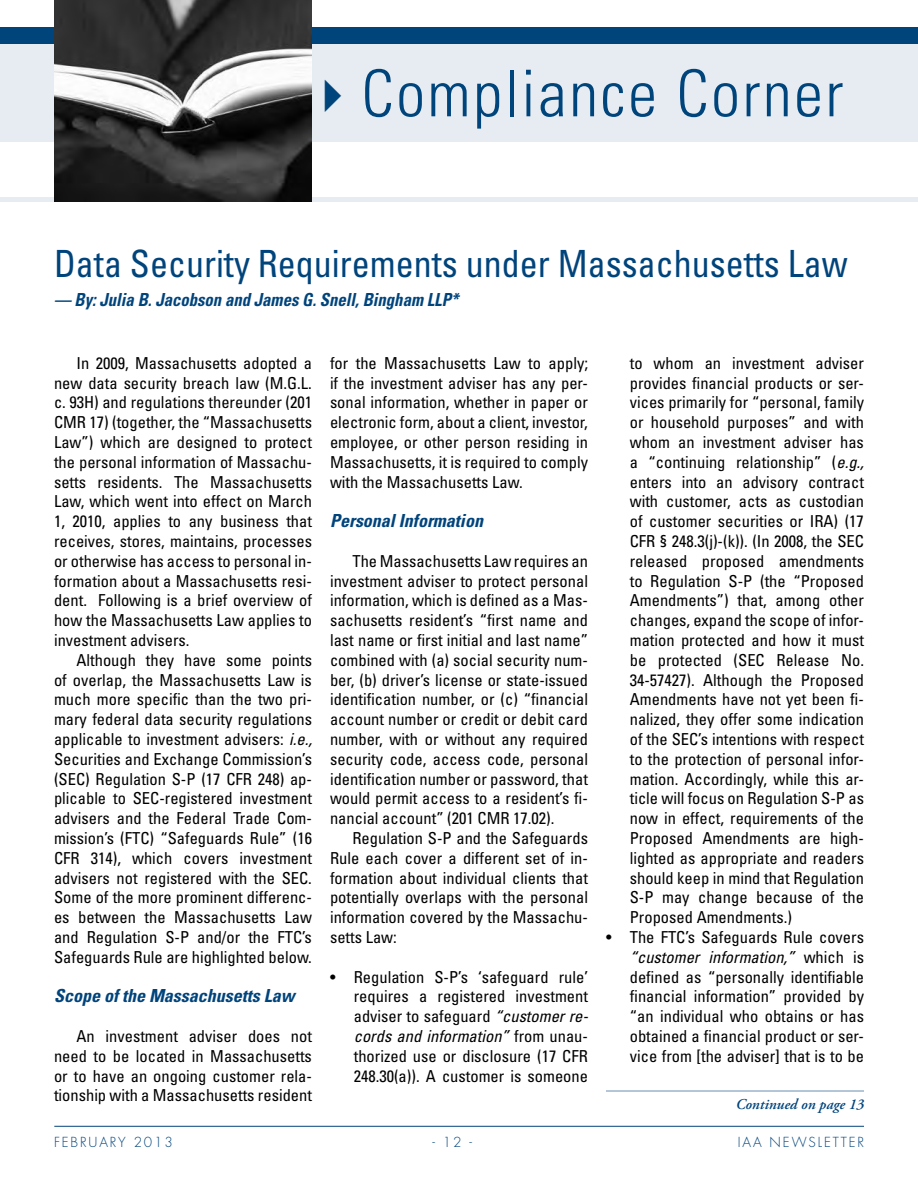
<style>
.page{position:relative;width:918px;height:1188px;background:#fff}
.page>*{position:absolute;margin:0;border:0;box-sizing:border-box;transform-origin:0 0}
.t1{font:300 condensed 64.5px "Univers";letter-spacing:.04em;color:#00447c}
.t2{font:condensed 37.5px "Univers";color:#00447c;scale:.96 1}
.t3{font:italic 700 condensed 18px "Univers";color:#00447c;scale:.93 1}
.t4{font:italic 700 condensed 18px "Univers";color:#00447c}
.t5{font:condensed 16.5px/19.8px "Univers";color:#000;text-align:justify}
.t6{font:italic 600 15px "Adobe Garamond Pro";color:#00447c}
.t7{font:300 13.5px "Futura";letter-spacing:.14em;color:#00447c}
.s1{font-style:italic}
</style>
<div class="page">
<hr style="left:54px;top:1126px;width:810px;height:1px;background:#00447c">
<div style="left:0;top:43px;width:918px;height:99px;background:#e6ecf2"></div>
<div style="left:0;top:27px;width:918px;height:16px;background:#00447c"></div>
<hr style="left:0;top:198px;width:918px;height:4px;background:#e6ecf2">
<img style="left:54px;top:0;width:257px;height:201px">
<hr style="left:606px;top:1090px;width:258px;height:2px;background:#99b4cb">
<h1 class="t1" style="left:361px;top:55px;width:483px">Compliance Corner</h1>
<h2 class="t2" style="left:54px;top:240px;width:828px">Data Security Requirements under Massachusetts Law</h2>
<p class="t3" style="left:54px;top:289px;width:436px">— By: Julia B. Jacobson and James G. Snell, Bingham LLP*</p>
<p class="t5" style="left:54px;top:353px;width:260px;text-indent:22px">In 2009, Massachusetts adopted a new data security breach law (M.G.L. c. 93H) and regulations thereunder (201<br>CMR 17) (together, the “Massachusetts Law”) which are designed to protect the personal information of Massachu&shy;setts residents. The Massachusetts Law, which went into effect on March 1, 2010, applies to any business that receives, stores, maintains, processes or otherwise has access to personal in&shy;formation about a Massachusetts resi&shy;dent. Following is a brief overview of how the Massachusetts Law applies to investment advisers.</p>
<p class="t5" style="left:54px;top:650px;width:260px;text-indent:22px">Although they have some points of overlap, the Massachusetts Law is much more specific than the two pri&shy;mary federal data security regulations applicable to investment advisers: <span class="s1">i.e., </span>Securities and Exchange Commission’s (SEC) Regulation S-P (17 CFR 248) ap&shy;plicable to SEC-registered investment advisers and the Federal Trade Com&shy;mission’s (FTC) “Safeguards Rule” (16<br>CFR 314), which covers investment advisers not registered with the SEC.<br>Some of the more prominent differenc&shy;es between the Massachusetts Law and Regulation S-P and/or the FTC’s Safeguards Rule are highlighted below.</p>
<p class="t4" style="left:54px;top:985px;width:242px">Scope of the Massachusetts Law</p>
<p class="t5" style="left:54px;top:1026px;width:260px;text-indent:22px">An investment adviser does not need to be located in Massachusetts or to have an ongoing customer rela&shy;tionship with a Massachusetts resident</p>
<p class="t5" style="left:330px;top:353px;width:260px">for the Massachusetts Law to apply; if the investment adviser has any per&shy;sonal information, whether in paper or electronic form, about a client, investor, employee, or other person residing in Massachusetts, it is required to comply with the Massachusetts Law.</p>
<p class="t4" style="left:330px;top:510px;width:154px">Personal Information</p>
<p class="t5" style="left:330px;top:551px;width:260px;text-indent:22px">The Massachusetts Law requires an investment adviser to protect personal information, which is defined as a Mas&shy;sachusetts resident’s “first name and last name or first initial and last name” combined with (a) social security num&shy;ber, (b) driver’s license or state-issued identification number, or (c) “financial account number or credit or debit card number, with or without any required security code, access code, personal identification number or password, that would permit access to a resident’s fi&shy;nancial account” (201 CMR 17.02).</p>
<p class="t5" style="left:330px;top:828px;width:260px;text-indent:22px">Regulation S-P and the Safeguards Rule each cover a different set of in&shy;formation about individual clients that potentially overlaps with the personal information covered by the Massachu&shy;setts Law:</p>
<p class="t5" style="left:354px;top:967px;width:236px;text-indent:-24px">• Regulation S-P’s ‘safeguard rule’ requires a registered investment adviser to safeguard <span class="s1">“customer re&shy;cords and information”</span> from unau&shy;thorized use or disclosure (17 CFR 248.30(a)). A customer is someone</p>
<p class="t5" style="left:630px;top:353px;width:236px">to whom an investment adviser provides financial products or ser&shy;vices primarily for “personal, family or household purposes” and with whom an investment adviser has a “continuing relationship” (<span class="s1">e.g., </span>enters into an advisory contract with customer, acts as custodian of customer securities or IRA) (17<br>CFR § 248.3(j)-(k)). (In 2008, the SEC released proposed amendments to Regulation S-P (the “Proposed Amendments”) that, among other changes, expand the scope of infor&shy;mation protected and how it must be protected (SEC Release No.<br>34-57427). Although the Proposed Amendments have not yet been fi&shy;nalized, they offer some indication of the SEC’s intentions with respect to the protection of personal infor&shy;mation. Accordingly, while this ar&shy;ticle will focus on Regulation S-P as now in effect, requirements of the Proposed Amendments are high&shy;lighted as appropriate and readers should keep in mind that Regulation S-P may change because of the Proposed Amendments.)</p>
<p class="t5" style="left:630px;top:927px;width:236px;text-indent:-24px">• The FTC’s Safeguards Rule covers <span class="s1">“customer information,”</span> which is defined as “personally identifiable financial information” provided by “an individual who obtains or has obtained a financial product or ser&shy;vice from [the adviser] that is to be</p>
<p class="t6" style="left:736px;top:1095px;width:130px">Continued on page 13</p>
<p class="t7" style="left:54px;top:1134px;width:120px">FEBRUARY 2013</p>
<p class="t7" style="left:432px;top:1134px;width:41px">- 12 -</p>
<p class="t7" style="left:738px;top:1134px;width:128px">IAA NEWSLETTER</p>
</div>
